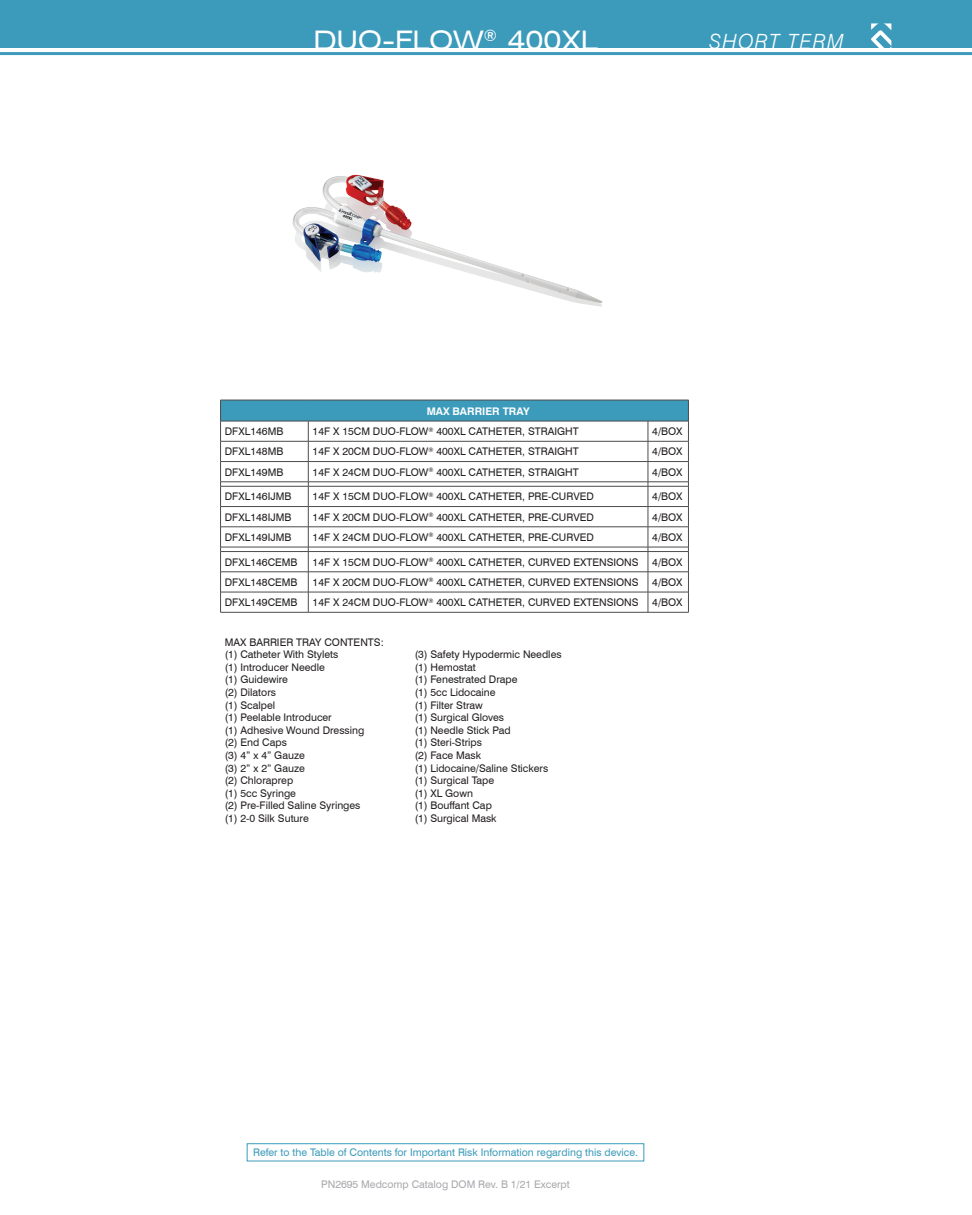
<style>
.page{position:relative;width:972px;height:1215px;background:#fff}
.page>*{position:absolute;margin:0;border:0;box-sizing:border-box;transform-origin:0 0}
.t1{font:expanded 27px "Swiss 721 BT";color:#fff}
.t2{font:italic 300 21px "Swiss 721 BT";letter-spacing:.05em;color:#fff}
.t3{font:10.5px/12.6px "Swiss 721 BT";color:#231f20}
.t4{font:10.5px "Swiss 721 BT";color:#3c9bbb}
.t5{font:10.5px "Swiss 721 BT";color:#a8a9ad}
.t6{font:700 10.5px "Swiss 721 BT";color:#fff}
</style>
<div class="page">
<div style="left:0;top:0;width:972px;height:48px;background:#3c9bbb"></div>
<hr style="left:0;top:52px;width:972px;height:3px;background:#3c9bbb">
<svg style="left:871px;top:23px;width:20px;height:25px"></svg>
<img style="left:292px;top:174px;width:310px;height:133px">
<svg style="left:220px;top:400px;width:469px;height:212px"></svg>
<hr style="left:220px;top:612px;width:88px;height:1px;background:#4b4c4d">
<hr style="left:308px;top:612px;width:340px;height:1px;background:#4b4c4d">
<hr style="left:648px;top:612px;width:41px;height:1px;background:#4b4c4d">
<h1 class="t1" style="left:313px;top:24px;width:286px">DUO-FLOW<sup>®</sup> 400XL</h1>
<h2 class="t2" style="left:709px;top:29px;width:136px">SHORT TERM</h2>
<p class="t6" style="left:427px;top:404px;width:104px">MAX BARRIER TRAY</p>
<p class="t3" style="left:225px;top:425px;width:60px">DFXL146MB</p>
<p class="t3" style="left:313px;top:425px;width:268px">14F X 15CM DUO-FLOW<sup>®</sup> 400XL CATHETER, STRAIGHT</p>
<p class="t3" style="left:652px;top:425px;width:32px">4/BOX</p>
<p class="t3" style="left:225px;top:445px;width:60px">DFXL148MB</p>
<p class="t3" style="left:313px;top:445px;width:268px">14F X 20CM DUO-FLOW<sup>®</sup> 400XL CATHETER, STRAIGHT</p>
<p class="t3" style="left:652px;top:445px;width:32px">4/BOX</p>
<p class="t3" style="left:225px;top:466px;width:60px">DFXL149MB</p>
<p class="t3" style="left:313px;top:466px;width:268px">14F X 24CM DUO-FLOW<sup>®</sup> 400XL CATHETER, STRAIGHT</p>
<p class="t3" style="left:652px;top:466px;width:32px">4/BOX</p>
<p class="t3" style="left:225px;top:490px;width:68px">DFXL146IJMB</p>
<p class="t3" style="left:313px;top:490px;width:283px">14F X 15CM DUO-FLOW<sup>®</sup> 400XL CATHETER, PRE-CURVED</p>
<p class="t3" style="left:652px;top:490px;width:32px">4/BOX</p>
<p class="t3" style="left:225px;top:511px;width:68px">DFXL148IJMB</p>
<p class="t3" style="left:313px;top:511px;width:283px">14F X 20CM DUO-FLOW<sup>®</sup> 400XL CATHETER, PRE-CURVED</p>
<p class="t3" style="left:652px;top:511px;width:32px">4/BOX</p>
<p class="t3" style="left:225px;top:531px;width:68px">DFXL149IJMB</p>
<p class="t3" style="left:313px;top:531px;width:283px">14F X 24CM DUO-FLOW<sup>®</sup> 400XL CATHETER, PRE-CURVED</p>
<p class="t3" style="left:652px;top:531px;width:32px">4/BOX</p>
<p class="t3" style="left:225px;top:556px;width:74px">DFXL146CEMB</p>
<p class="t3" style="left:313px;top:556px;width:328px">14F X 15CM DUO-FLOW<sup>®</sup> 400XL CATHETER, CURVED EXTENSIONS</p>
<p class="t3" style="left:652px;top:556px;width:32px">4/BOX</p>
<p class="t3" style="left:225px;top:576px;width:74px">DFXL148CEMB</p>
<p class="t3" style="left:313px;top:576px;width:328px">14F X 20CM DUO-FLOW<sup>®</sup> 400XL CATHETER, CURVED EXTENSIONS</p>
<p class="t3" style="left:652px;top:576px;width:32px">4/BOX</p>
<p class="t3" style="left:225px;top:596px;width:74px">DFXL149CEMB</p>
<p class="t3" style="left:313px;top:596px;width:328px">14F X 24CM DUO-FLOW<sup>®</sup> 400XL CATHETER, CURVED EXTENSIONS</p>
<p class="t3" style="left:652px;top:596px;width:32px">4/BOX</p>
<p class="t3" style="left:225px;top:635px;width:161px">MAX BARRIER TRAY CONTENTS: (1) Catheter With Stylets<br>(1) Introducer Needle<br>(1) Guidewire<br>(2) Dilators<br>(1) Scalpel<br>(1) Peelable Introducer<br>(1) Adhesive Wound Dressing<br>(2) End Caps<br>(3) 4” x 4” Gauze<br>(3) 2” x 2” Gauze<br>(2) Chloraprep<br>(1) 5cc Syringe<br>(2) Pre-Filled Saline Syringes<br>(1) 2-0 Silk Suture</p>
<p class="t3" style="left:415px;top:648px;width:148px">(3) Safety Hypodermic Needles (1) Hemostat<br>(1) Fenestrated Drape<br>(1) 5cc Lidocaine<br>(1) Filter Straw<br>(1) Surgical Gloves<br>(1) Needle Stick Pad<br>(1) Steri-Strips<br>(2) Face Mask<br>(1) Lidocaine/Saline Stickers (1) Surgical Tape<br>(1) XL Gown<br>(1) Bouffant Cap<br>(1) Surgical Mask</p>
<p class="t4" style="left:253px;top:1146px;width:386px">Refer to the Table of Contents for Important Risk Information regarding this device.</p>
<p class="t5" style="left:321px;top:1178px;width:250px">PN2695 Medcomp Catalog DOM Rev. B 1/21 Excerpt</p>
</div>
